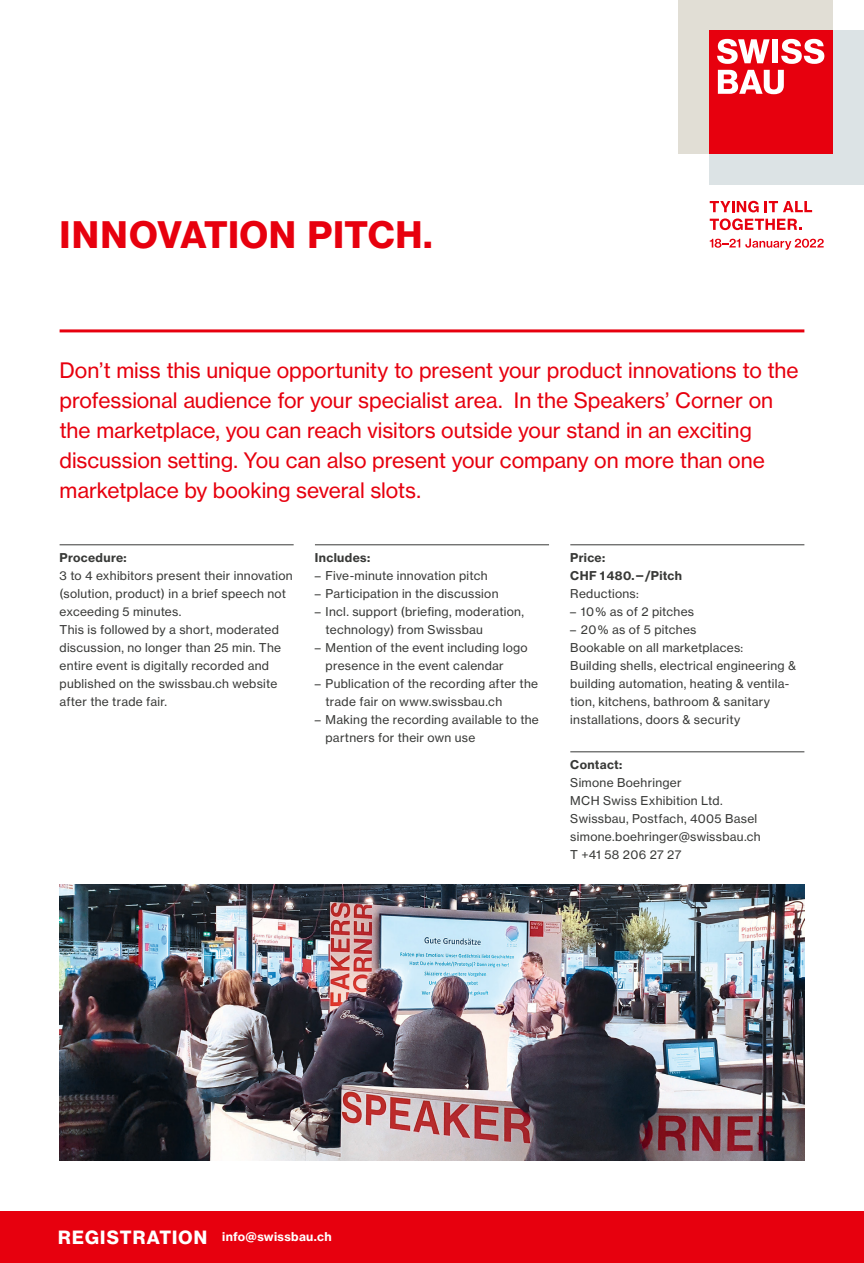
<style>
.page{position:relative;width:864px;height:1263px;background:#fff}
.page>*{position:absolute;margin:0;border:0;box-sizing:border-box;transform-origin:0 0}
.t1{font:37.5px "N Haas Grotesk DS Pro 75 Bd";letter-spacing:.03em;color:#e7000e}
.t2{font:21px/30px "N Haas Grotesk TX Pro 55 Rg";letter-spacing:-.005em;color:#e7000e}
.t3{font:18.75px "N Haas Grotesk DS Pro 75 Bd";letter-spacing:.07em;color:#fff}
.t4{font:12px/18px "N Haas Grotesk TX Pro 55 Rg";letter-spacing:.025em;color:#383937}
.t5{font:12px/18px "N Haas Grotesk TX Pro 75 Bd";letter-spacing:.025em;color:#383937}
.t6{font:12px "N Haas Grotesk TX Pro 75 Bd";letter-spacing:.025em;color:#fff}
</style>
<div class="page">
<div style="left:0;top:1212px;width:863px;height:51px;background:#e7000e"></div>
<hr style="left:60px;top:329px;width:744px;height:3px;background:#e7000e">
<hr style="left:60px;top:544px;width:233px;height:1px;background:#383937">
<hr style="left:570px;top:544px;width:234px;height:1px;background:#383937">
<hr style="left:570px;top:751px;width:234px;height:1px;background:#383937">
<hr style="left:315px;top:544px;width:234px;height:1px;background:#383937">
<img style="left:60px;top:884px;width:744px;height:277px">
<div style="left:678px;top:0;width:154px;height:154px;background:#e1ded5"></div>
<div style="left:709px;top:31px;width:154px;height:154px;background:#dce3e5"></div>
<div style="left:709px;top:31px;width:123px;height:123px;background:#e7000e"></div>
<svg style="left:717px;top:39px;width:52px;height:25px"></svg>
<div style="left:771px;top:39px;width:6px;height:24px;background:#fff"></div>
<svg style="left:781px;top:39px;width:43px;height:25px"></svg>
<svg style="left:717px;top:70px;width:66px;height:24px"></svg>
<svg style="left:709px;top:201px;width:49px;height:11px"></svg>
<svg style="left:764px;top:201px;width:47px;height:11px"></svg>
<svg style="left:709px;top:218px;width:92px;height:12px"></svg>
<svg style="left:709px;top:238px;width:114px;height:12px"></svg>
<h1 class="t1" style="left:60px;top:213px;width:374px">INNOVATION PITCH.</h1>
<p class="t2" style="left:60px;top:355px;width:740px">Don’t miss this unique opportunity to present your product innovations to the professional audience for your specialist area. In the Speakers’ Corner on the marketplace, you can reach visitors outside your stand in an exciting discussion setting. You can also present your company on more than one marketplace by booking several slots.</p>
<p class="t5" style="left:60px;top:549px;width:69px">Procedure:</p>
<p class="t4" style="left:60px;top:567px;width:234px">3 to 4 exhibitors present their innovation (solution, product) in a brief speech not exceeding 5 minutes.<br>This is followed by a short, moderated discussion, no longer than 25 min. The entire event is digitally recorded and published on the swissbau.ch website after the trade fair.</p>
<p class="t5" style="left:315px;top:549px;width:57px">Includes:</p>
<p class="t4" style="left:315px;top:567px;width:174px">– Five-minute innovation pitch</p>
<p class="t4" style="left:315px;top:585px;width:185px">– Participation in the discussion</p>
<p class="t4" style="left:325px;top:603px;width:200px;text-indent:-11px">– Incl. support (briefing, moderation, technology) from Swissbau</p>
<p class="t4" style="left:325px;top:639px;width:203px;text-indent:-11px">– Mention of the event including logo presence in the event calendar</p>
<p class="t4" style="left:325px;top:675px;width:214px;text-indent:-11px">– Publication of the recording after the trade fair on www.swissbau.ch</p>
<p class="t4" style="left:325px;top:711px;width:215px;text-indent:-11px">– Making the recording available to the partners for their own use</p>
<p class="t5" style="left:570px;top:549px;width:113px">Price:<br>CHF 1 480.—/Pitch</p>
<p class="t4" style="left:570px;top:585px;width:70px">Reductions:</p>
<p class="t4" style="left:570px;top:603px;width:125px">– 10 % as of 2 pitches</p>
<p class="t4" style="left:570px;top:621px;width:227px">– 20 % as of 5 pitches<br>Bookable on all marketplaces:<br>Building shells, electrical engineering &amp; building automation, heating &amp; ventila&shy;tion, kitchens, bathroom &amp; sanitary installations, doors &amp; security</p>
<p class="t5" style="left:570px;top:756px;width:53px">Contact:</p>
<p class="t4" style="left:570px;top:774px;width:192px">Simone Boehringer<br>MCH Swiss Exhibition Ltd.<br>Swissbau, Postfach, 4005 Basel simone.boehringer@swissbau.ch<br>T +41 58 206 27 27</p>
<h3 class="t3" style="left:58px;top:1226px;width:150px">REGISTRATION</h3>
<p class="t6" style="left:222px;top:1229px;width:111px">info@swissbau.ch</p>
</div>
